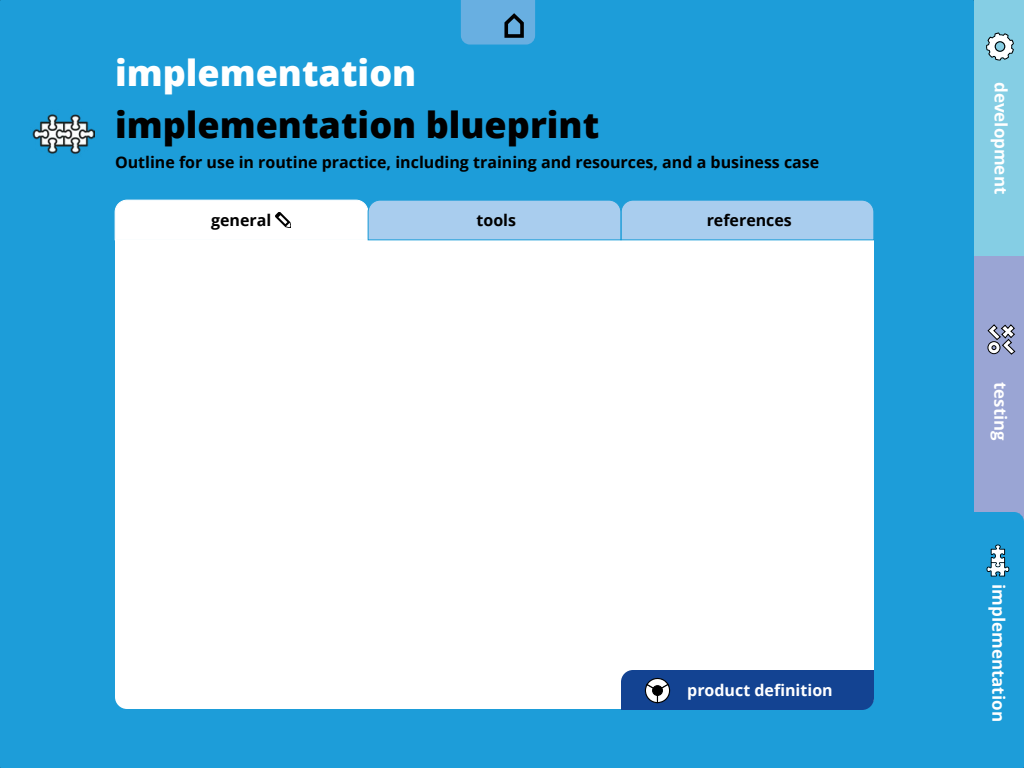
<style>
.page{position:relative;width:1024px;height:768px;background:#1d9dd9}
.page>*{position:absolute;margin:0;border:0;box-sizing:border-box;transform-origin:0 0}
.t1{font:800 36px "Open Sans";color:#000}
.t2{font:800 36px "Open Sans";color:#fff}
.t3{font:700 17px "Open Sans";color:#fff}
.t4{font:700 16.7px "Open Sans";color:#fff}
.t5{font:700 16px "Open Sans";color:#000}
.t6{font:700 16px "Open Sans";color:#fff}
</style>
<div class="page">
<img style="left:30px;top:110px;width:64px;height:49px">
<svg style="left:115px;top:240px;width:759px;height:469px"></svg>
<svg style="left:461px;top:0;width:74px;height:45px;background:#5fa2d1"></svg>
<svg style="left:987px;top:324px;width:29px;height:31px"></svg>
<svg style="left:986px;top:545px;width:23px;height:32px"></svg>
<svg style="left:986px;top:33px;width:28px;height:28px"></svg>
<div style="left:621px;top:670px;width:253px;height:40px;background:#134392"></div>
<div style="left:653px;top:686px;width:9px;height:9px;background:#000;border-radius:50%"></div>
<div style="left:652px;top:685px;width:11px;height:11px;border:1px solid #000;border-radius:50%"></div>
<svg style="left:115px;top:200px;width:759px;height:40px"></svg>
<h1 class="t2" style="left:115px;top:46px;width:303px">implementation</h1>
<h1 class="t1" style="left:115px;top:97px;width:486px">implementation blueprint</h1>
<p class="t5" style="left:115px;top:151px;width:706px">Outline for use in routine practice, including training and resources, and a business case</p>
<p class="t5" style="left:211px;top:209px;width:62px">general</p>
<p class="t5" style="left:477px;top:209px;width:41px">tools</p>
<p class="t5" style="left:707px;top:209px;width:87px">references</p>
<p class="t6" style="left:687px;top:679px;width:147px">product definition</p>
<p class="t3" style="left:1013px;top:82px;width:114px;rotate:90deg">development</p>
<p class="t4" style="left:1012px;top:382px;width:60px;rotate:90deg">testing</p>
<p class="t3" style="left:1011px;top:584px;width:139px;rotate:90deg">implementation</p>
</div>
